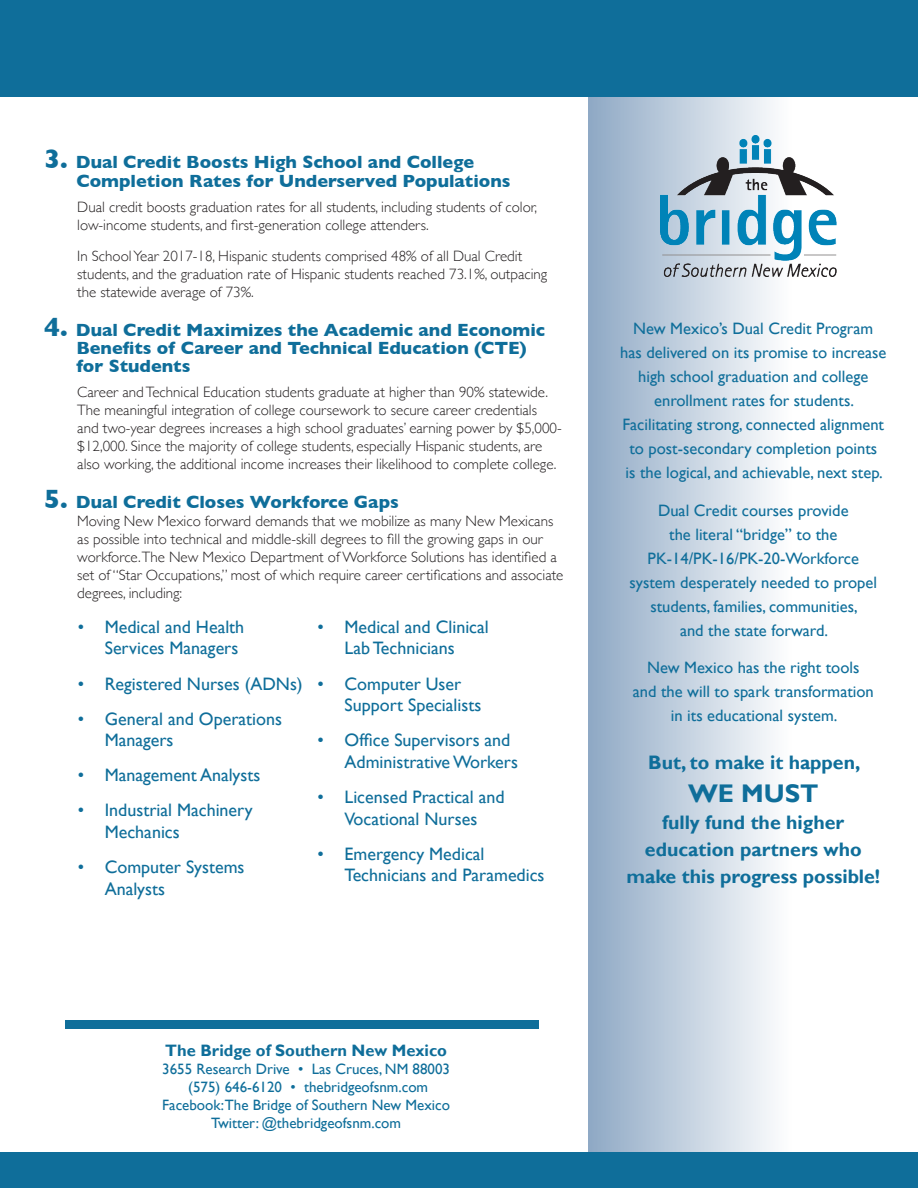
<style>
.page{position:relative;width:918px;height:1188px;background:#fff}
.page>*{position:absolute;margin:0;border:0;box-sizing:border-box;transform-origin:0 0}
.t1{font:700 25.5px "Gill Sans";color:#0f6e9a}
.t2{font:700 19.5px/27px "Gill Sans";color:#0f6e9a;text-align:center}
.List_Paragraph{font:18px/21.6px "Gill Sans";color:#0f6e9a}
.t3{font:700 18px/18.9px "Gill Sans";color:#0f6e9a}
.t4{font:16.5px/24px "Gill Sans";color:#0f6e9a;text-align:center}
.t5{font:700 16.5px "Gill Sans";color:#0f6e9a}
.t6{font:300 15px/18px "Gill Sans";color:#231f20}
.t7{font:15px "Gill Sans";color:#0f6e9a}
.s1{font-size:27px}
</style>
<div class="page">
<svg style="left:589px;top:97px;width:184px;height:1055px;background:#c0cede"></svg>
<div style="left:0;top:0;width:918px;height:97px;background:#0f6e9a"></div>
<img style="left:660px;top:135px;width:177px;height:142px">
<div style="left:0;top:1152px;width:918px;height:36px;background:#0f6e9a"></div>
<div style="left:65px;top:1021px;width:474px;height:8px;background:#0f6e9a"></div>
<p class="t3" style="left:76px;top:152px;width:436px;text-indent:-32px"><span class="s1">3.</span> Dual Credit Boosts High School and College<br>Completion Rates for Underserved Populations</p>
<p class="t6" style="left:77px;top:197px;width:461px">Dual credit boosts graduation rates for all students, including students of color, low-income students, and first-generation college attenders.</p>
<p class="t6" style="left:77px;top:247px;width:472px">In School Year 2017-18, Hispanic students comprised 48% of all Dual Credit students, and the graduation rate of Hispanic students reached 73.1%, outpacing the statewide average of 73%.</p>
<p class="t3" style="left:44px;top:320px;width:502px"><span class="s1">4.</span> Dual Credit Maximizes the Academic and Economic</p>
<p class="t3" style="left:76px;top:338px;width:452px">Benefits of Career and Technical Education (CTE)</p>
<p class="t3" style="left:76px;top:356px;width:116px">for Students</p>
<p class="t6" style="left:77px;top:383px;width:486px">Career and Technical Education students graduate at higher than 90% statewide.<br>The meaningful integration of college coursework to secure career credentials and two-year degrees increases a high school graduates’ earning power by $5,000- $12,000. Since the majority of college students, especially Hispanic students, are also working, the additional income increases their likelihood to complete college.</p>
<p class="t3" style="left:44px;top:492px;width:356px"><span class="s1">5.</span> Dual Credit Closes Workforce Gaps</p>
<p class="t6" style="left:77px;top:512px;width:488px">Moving New Mexico forward demands that we mobilize as many New Mexicans as possible into technical and middle-skill degrees to fill the growing gaps in our workforce.The New Mexico Department of Workforce Solutions has identified a set of “Star Occupations,” most of which require career certifications and associate degrees, including:</p>
<p class="List_Paragraph" style="left:105px;top:616px;width:141px;text-indent:-27px">• Medical and Health<br>Services Managers</p>
<p class="List_Paragraph" style="left:78px;top:673px;width:227px">• Registered Nurses (ADNs)</p>
<p class="List_Paragraph" style="left:105px;top:708px;width:179px;text-indent:-27px">• General and Operations<br>Managers</p>
<p class="List_Paragraph" style="left:78px;top:764px;width:184px">• Management Analysts</p>
<p class="List_Paragraph" style="left:105px;top:799px;width:150px;text-indent:-27px">• Industrial Machinery<br>Mechanics</p>
<p class="List_Paragraph" style="left:105px;top:856px;width:141px;text-indent:-27px">• Computer Systems<br>Analysts</p>
<p class="List_Paragraph" style="left:318px;top:616px;width:173px;text-align:center">• Medical and Clinical<br>Lab Technicians</p>
<p class="List_Paragraph" style="left:345px;top:673px;width:138px;text-indent:-27px">• Computer User<br>Support Specialists</p>
<p class="List_Paragraph" style="left:345px;top:729px;width:175px;text-indent:-27px">• Office Supervisors and<br>Administrative Workers</p>
<p class="List_Paragraph" style="left:318px;top:786px;width:189px;text-align:center">• Licensed Practical and<br>Vocational Nurses</p>
<p class="List_Paragraph" style="left:345px;top:843px;width:202px;text-indent:-27px">• Emergency Medical<br>Technicians and Paramedics</p>
<p class="t5" style="left:165px;top:1040px;width:283px">The Bridge of Southern New Mexico</p>
<p class="t7" style="left:162px;top:1060px;width:289px">3655 Research Drive • Las Cruces, NM 88003</p>
<p class="t7" style="left:188px;top:1078px;width:241px">(575) 646-6120 • thebridgeofsnm.com</p>
<p class="t7" style="left:162px;top:1096px;width:289px">Facebook:The Bridge of Southern New Mexico</p>
<p class="t7" style="left:211px;top:1114px;width:191px">Twitter: @thebridgeofsnm.com</p>
<p class="t4" style="left:620px;top:317px;width:267px">New Mexico’s Dual Credit Program<br>has delivered on its promise to increase high school graduation and college enrollment rates for students.<br>Facilitating strong, connected alignment to post-secondary completion points<br>is the logical, and achievable, next step.</p>
<p class="t4" style="left:630px;top:499px;width:249px">Dual Credit courses provide<br>the literal “bridge” to the<br>PK-14/PK-16/PK-20-Workforce system desperately needed to propel students, families, communities,<br>and the state forward.</p>
<p class="t4" style="left:633px;top:656px;width:243px">New Mexico has the right tools<br>and the will to spark transformation in its educational system.</p>
<p class="t2" style="left:648px;top:749px;width:214px">But, to make it happen,</p>
<p class="t1" style="left:688px;top:778px;width:132px">WE MUST</p>
<p class="t2" style="left:626px;top:810px;width:255px">fully fund the higher education partners who make this progress possible!</p>
</div>
